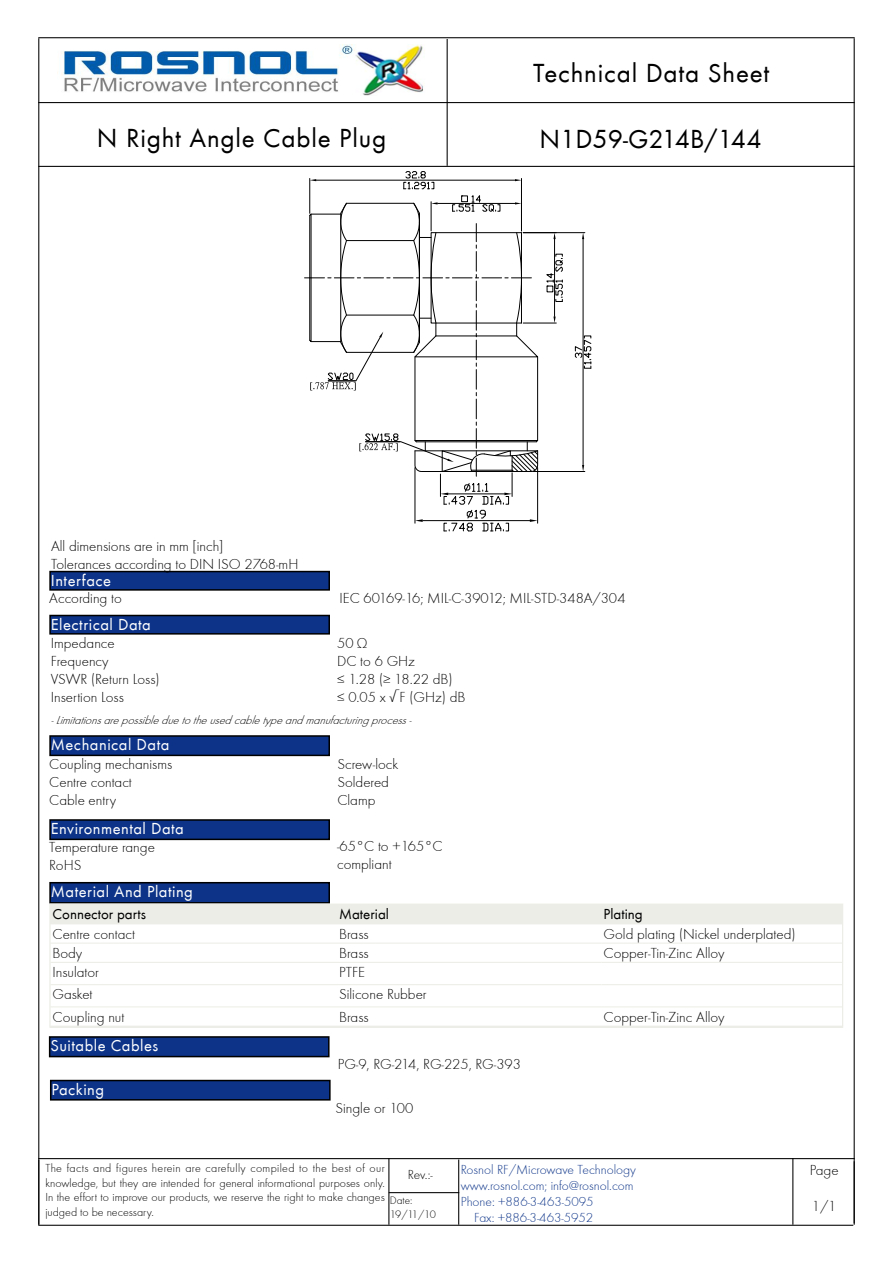
<style>
.page{position:relative;width:893px;height:1263px;background:#fff}
.page>*{position:absolute;margin:0;border:0;box-sizing:border-box;transform-origin:0 0}
.t1{font:27px "Futura T";letter-spacing:.03em;color:#000}
.t2{font:27px "Futura T";color:#000}
.t3{font:16.5px "Futura T";letter-spacing:.03em;color:#fff}
.t4{font:15px/18px "Futura T Ligh";color:#000}
.t5{font:15px "Futura T";color:#000}
.t6{font:13.5px "Futura T Ligh";color:#0c3388}
.t7{font:13.5px "Futura T Ligh";color:#000}
.t8{font:12px/14.4px "Futura T Ligh";color:#000;text-align:justify}
.t9{font:italic 12px "Futura T Ligh";color:#000}
.t10{font:11.25px/13.8px "Futura T Ligh";letter-spacing:-.025em;color:#000}
</style>
<div class="page">
<hr style="left:38px;top:166px;width:817px;height:1px;background:#000">
<hr style="left:38px;top:102px;width:817px;height:1px;background:#000">
<div style="left:50px;top:615px;width:279px;height:19px;background:#0c3388"></div>
<div style="left:49px;top:615px;width:281px;height:20px;border:2px solid #000"></div>
<div style="left:50px;top:736px;width:279px;height:19px;background:#0c3388"></div>
<div style="left:49px;top:735px;width:281px;height:21px;border:2px solid #000"></div>
<div style="left:50px;top:820px;width:279px;height:19px;background:#0c3388"></div>
<div style="left:49px;top:819px;width:281px;height:21px;border:2px solid #000"></div>
<div style="left:50px;top:1037px;width:279px;height:19px;background:#0c3388"></div>
<div style="left:49px;top:1036px;width:281px;height:21px;border:2px solid #000"></div>
<div style="left:50px;top:883px;width:279px;height:20px;background:#0c3388"></div>
<div style="left:49px;top:882px;width:281px;height:21px;border:2px solid #000"></div>
<hr style="left:38px;top:37px;width:817px;height:1px;background:#000">
<hr style="left:388px;top:1158px;width:1px;height:67px;background:#000">
<hr style="left:38px;top:1158px;width:817px;height:1px;background:#000">
<hr style="left:38px;top:38px;width:1px;height:1187px;background:#000">
<hr style="left:854px;top:38px;width:1px;height:1185px;background:#000">
<hr style="left:38px;top:1225px;width:815px;height:1px;background:#000">
<hr style="left:389px;top:1192px;width:70px;height:1px;background:#000">
<hr style="left:854px;top:1161px;width:1px;height:64px;background:#000">
<hr style="left:458px;top:1159px;width:1px;height:66px;background:#000">
<hr style="left:792px;top:1158px;width:1px;height:67px;background:#000">
<hr style="left:447px;top:39px;width:1px;height:127px;background:#000">
<div style="left:50px;top:571px;width:279px;height:19px;background:#0c3388"></div>
<div style="left:49px;top:571px;width:281px;height:20px;border:2px solid #000"></div>
<hr style="left:523px;top:232px;width:62px;height:1px;background:#000">
<hr style="left:533px;top:471px;width:52px;height:1px;background:#000">
<hr style="left:583px;top:239px;width:1px;height:226px;background:#000">
<svg style="left:582px;top:233px;width:2px;height:6px"></svg>
<svg style="left:582px;top:465px;width:2px;height:6px"></svg>
<svg style="left:575px;top:336px;width:17px;height:33px"></svg>
<hr style="left:523px;top:323px;width:33px;height:1px;background:#000">
<hr style="left:554px;top:239px;width:1px;height:78px;background:#000">
<svg style="left:553px;top:233px;width:3px;height:6px"></svg>
<svg style="left:553px;top:317px;width:3px;height:6px"></svg>
<svg style="left:546px;top:254px;width:17px;height:48px"></svg>
<svg style="left:305px;top:171px;width:234px;height:361px"></svg>
<div style="left:50px;top:904px;width:793px;height:123px;background:#edede8"></div>
<div style="left:51px;top:924px;width:790px;height:101px;background:#fff"></div>
<hr style="left:50px;top:942px;width:287px;height:2px;background:#edede8">
<hr style="left:337px;top:942px;width:264px;height:2px;background:#edede8">
<hr style="left:601px;top:942px;width:241px;height:2px;background:#edede8">
<hr style="left:50px;top:962px;width:287px;height:1px;background:#edede8">
<hr style="left:337px;top:962px;width:264px;height:1px;background:#edede8">
<hr style="left:601px;top:962px;width:241px;height:1px;background:#edede8">
<hr style="left:50px;top:984px;width:287px;height:1px;background:#edede8">
<hr style="left:337px;top:984px;width:264px;height:1px;background:#edede8">
<hr style="left:601px;top:984px;width:241px;height:1px;background:#edede8">
<hr style="left:50px;top:1006px;width:287px;height:1px;background:#edede8">
<hr style="left:337px;top:1006px;width:264px;height:1px;background:#edede8">
<hr style="left:601px;top:1006px;width:241px;height:1px;background:#edede8">
<div style="left:49px;top:903px;width:794px;height:125px;border:1px solid #edede8"></div>
<div style="left:51px;top:1080px;width:279px;height:20px;background:#0c3388"></div>
<div style="left:50px;top:1080px;width:281px;height:20px;border:2px solid #000"></div>
<img style="left:57px;top:45px;width:367px;height:51px">
<h1 class="t1" style="left:533px;top:58px;width:238px">Technical Data Sheet</h1>
<h1 class="t1" style="left:97px;top:123px;width:291px">N Right Angle Cable Plug</h1>
<h1 class="t2" style="left:539px;top:123px;width:224px">N1D59-G214B/144</h1>
<p class="t4" style="left:51px;top:537px;width:249px">All dimensions are in mm [inch]<br>Tolerances according to DIN ISO 2768-mH</p>
<p class="t3" style="left:51px;top:571px;width:62px">Interface</p>
<p class="t4" style="left:49px;top:589px;width:74px">According to</p>
<p class="t4" style="left:339px;top:589px;width:288px">IEC 60169-16; MIL-C-39012; MIL-STD-348A/304</p>
<p class="t4" style="left:51px;top:634px;width:110px">Impedance<br>Frequency<br>VSWR (Return Loss)<br>Insertion Loss</p>
<p class="t4" style="left:337px;top:634px;width:130px">50 Ω<br>DC to 6 GHz<br>≤ 1.28 (≥ 18.22 dB)<br>≤ 0.05 x √F (GHz) dB</p>
<p class="t9" style="left:51px;top:714px;width:366px">-Limitationsarepossibleduetotheusedcabletypeandmanufacturingprocess-</p>
<p class="t3" style="left:51px;top:615px;width:102px">Electrical Data</p>
<p class="t3" style="left:51px;top:736px;width:120px">Mechanical Data</p>
<p class="t4" style="left:49px;top:755px;width:124px">Coupling mechanisms<br>Centre contact<br>Cable entry</p>
<p class="t3" style="left:51px;top:820px;width:135px">Environmental Data</p>
<p class="t4" style="left:49px;top:838px;width:107px">Temperature range<br>RoHS</p>
<p class="t3" style="left:51px;top:882px;width:144px">Material And Plating</p>
<p class="t4" style="left:337px;top:755px;width:62px">Screw-lock<br>Soldered<br>Clamp</p>
<p class="t4" style="left:337px;top:838px;width:107px">-65°C to +165°C compliant</p>
<p class="t5" style="left:53px;top:906px;width:95px">Connector parts</p>
<p class="t5" style="left:339px;top:906px;width:51px">Material</p>
<p class="t5" style="left:604px;top:906px;width:41px">Plating</p>
<p class="t4" style="left:53px;top:925px;width:84px">Centre contact</p>
<p class="t4" style="left:339px;top:925px;width:31px">Brass</p>
<p class="t4" style="left:604px;top:925px;width:193px">Gold plating (Nickel underplated)</p>
<p class="t4" style="left:53px;top:944px;width:31px">Body</p>
<p class="t4" style="left:339px;top:944px;width:31px">Brass</p>
<p class="t4" style="left:604px;top:944px;width:122px">Copper-Tin-Zinc Alloy</p>
<p class="t4" style="left:53px;top:963px;width:48px">Insulator</p>
<p class="t4" style="left:339px;top:963px;width:27px">PTFE</p>
<p class="t4" style="left:53px;top:985px;width:42px">Gasket</p>
<p class="t4" style="left:339px;top:985px;width:89px">Silicone Rubber</p>
<p class="t4" style="left:53px;top:1008px;width:73px">Coupling nut</p>
<p class="t4" style="left:339px;top:1008px;width:31px">Brass</p>
<p class="t4" style="left:604px;top:1008px;width:122px">Copper-Tin-Zinc Alloy</p>
<p class="t3" style="left:50px;top:1037px;width:109px">Suitable Cables</p>
<p class="t3" style="left:51px;top:1080px;width:54px">Packing</p>
<p class="t4" style="left:338px;top:1055px;width:185px">PG-9, RG-214, RG-225, RG-393</p>
<p class="t4" style="left:335px;top:1099px;width:79px">Single or 100</p>
<p class="t8" style="left:45px;top:1161px;width:341px">The facts and figures herein are carefully compiled to the best of our knowledge, but they are intended for general informational purposes only.<br>In the effort to improve our products, we reserve the right to make changes judged to be necessary.</p>
<p class="t7" style="left:408px;top:1167px;width:26px">Rev.:-</p>
<p class="t10" style="left:390px;top:1194px;width:48px">Date:<br>19/11/10</p>
<p class="t6" style="left:461px;top:1162px;width:177px">Rosnol RF/Microwave Technology</p>
<p class="t6" style="left:461px;top:1178px;width:175px">www.rosnol.com; info@rosnol.com</p>
<p class="t6" style="left:461px;top:1194px;width:134px">Phone: +886-3-463-5095</p>
<p class="t6" style="left:474px;top:1210px;width:121px">Fax: +886-3-463-5952</p>
<p class="t4" style="left:810px;top:1161px;width:30px">Page</p>
<p class="t4" style="left:812px;top:1197px;width:26px">1/1</p>
</div>
